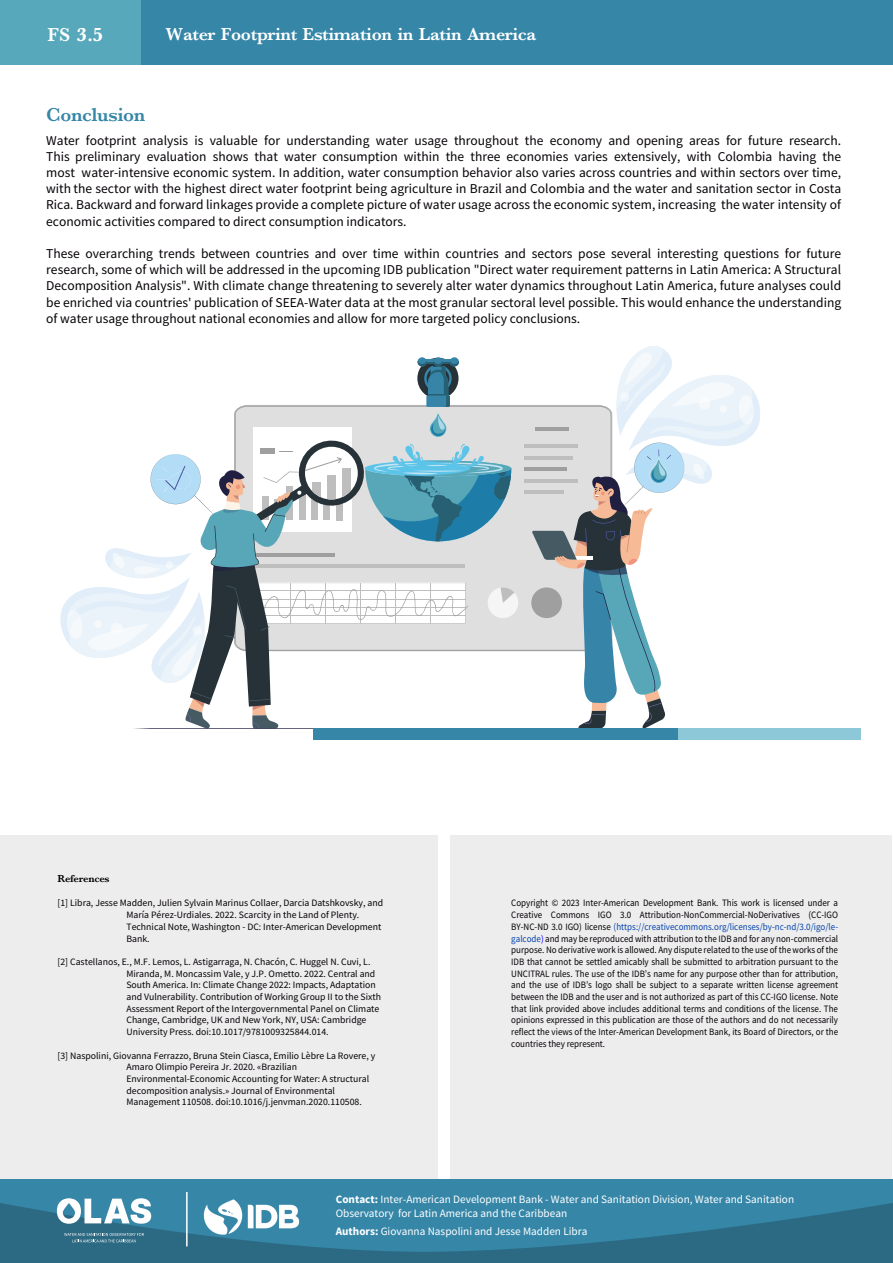
<style>
.page{position:relative;width:893px;height:1263px;background:#fff}
.page>*{position:absolute;margin:0;border:0;box-sizing:border-box;transform-origin:0 0}
.t1{font:600 19.5px "M Baskerville";letter-spacing:-.02em;color:#3686a8}
.t2{font:600 19.5px "M Baskerville";color:#fff}
.t3{font:600 18px "M Baskerville";letter-spacing:-.02em;color:#fff}
.t4{font:13.5px/16.2px "Source Sans Pro";color:#050006;text-align:justify}
.t5{font:11.25px/13.5px "Source Sans Pro";color:#fff}
.t6{font:600 10.5px "M Baskerville";letter-spacing:-.02em;color:#000}
.t7{font:9.75px/11.7px "Source Sans Pro";color:#050006;text-align:justify;scale:.92 1}
.t8{font:9.75px/11.7px "Source Sans Pro";color:#050006}
.s1{color:#0645ad}
.s2{color:#1200ff}
.s3{font-weight:700}
</style>
<div class="page">
<div style="left:450px;top:836px;width:442px;height:427px;background:#ededed"></div>
<div style="left:0;top:0;width:893px;height:64px;background:#3686a8"></div>
<div style="left:0;top:0;width:140px;height:64px;background:#56a8ba"></div>
<div style="left:0;top:835px;width:438px;height:428px;background:#ededed"></div>
<svg style="left:60px;top:346px;width:700px;height:383px"></svg>
<div style="left:313px;top:728px;width:365px;height:12px;background:#3686a8"></div>
<div style="left:678px;top:728px;width:183px;height:12px;background:#8dc8d9"></div>
<div style="left:0;top:1180px;width:893px;height:83px;background:#3686a8"></div>
<svg style="left:0;top:1203px;width:893px;height:60px;fill:#2c6a83"></svg>
<img style="left:192px;top:1199px;width:118px;height:56px">
<svg style="left:57px;top:1198px;width:94px;height:26px"></svg>
<svg style="left:64px;top:1233px;width:80px;height:9px"></svg>
<hr style="left:186px;top:1192px;width:2px;height:54px;background:#fff">
<h1 class="t2" style="left:48px;top:23px;width:57px">FS 3.5</h1>
<h2 class="t3" style="left:166px;top:23px;width:372px">Water Footprint Estimation in Latin America</h2>
<h1 class="t1" style="left:46px;top:103px;width:101px">Conclusion</h1>
<p class="t4" style="left:46px;top:132px;width:796px">Water footprint analysis is valuable for understanding water usage throughout the economy and opening areas for future research.<br>This preliminary evaluation shows that water consumption within the three economies varies extensively, with Colombia having the most water-intensive economic system. In addition, water consumption behavior also varies across countries and within sectors over time, with the sector with the highest direct water footprint being agriculture in Brazil and Colombia and the water and sanitation sector in Costa Rica. Backward and forward linkages provide a complete picture of water usage across the economic system, increasing the water intensity of economic activities compared to direct consumption indicators.</p>
<p class="t4" style="left:46px;top:245px;width:796px">These overarching trends between countries and over time within countries and sectors pose several interesting questions for future research, some of which will be addressed in the upcoming IDB publication "Direct water requirement patterns in Latin America: A Structural Decomposition Analysis". With climate change threatening to severely alter water dynamics throughout Latin America, future analyses could be enriched via countries' publication of SEEA-Water data at the most granular sectoral level possible. This would enhance the understanding of water usage throughout national economies and allow for more targeted policy conclusions.</p>
<p class="t6" style="left:57px;top:873px;width:54px">References</p>
<p class="t8" style="left:126px;top:897px;width:258px;text-indent:-69px">[1] Libra, Jesse Madden, Julien Sylvain Marinus Collaer, Darcia Datshkovsky, and María Pérez-Urdiales. 2022. Scarcity in the Land of Plenty.<br>Technical Note, Washington - DC: Inter-American Development Bank.</p>
<p class="t8" style="left:126px;top:956px;width:256px;text-indent:-69px">[2] Castellanos, E., M.F. Lemos, L. Astigarraga, N. Chacón, C. Huggel N. Cuvi, L.<br>Miranda, M. Moncassim Vale, y J.P. Ometto. 2022. Central and South America. In: Climate Change 2022: Impacts, Adaptation and Vulnerability. Contribution of Working Group II to the Sixth Assessment Report of the Intergovernmental Panel on Climate Change, Cambridge, UK and New York, NY, USA: Cambridge University Press. doi:10.1017/9781009325844.014.</p>
<p class="t8" style="left:126px;top:1049px;width:250px;text-indent:-69px">[3] Naspolini, Giovanna Ferrazzo, Bruna Stein Ciasca, Emilio Lèbre La Rovere, y Amaro Olimpio Pereira Jr. 2020. «Brazilian Environmental-Economic Accounting for Water: A structural decomposition analysis.» Journal of Environmental Management 110508. doi:10.1016/j.jenvman.2020.110508.</p>
<p class="t7" style="left:511px;top:897px;width:357px">Copyright © 2023 Inter-American Development Bank. This work is licensed under a Creative Commons IGO 3.0 Attribution-NonCommercial-NoDerivatives (CC-IGO BY-NC-ND 3.0 IGO) license <span class="s1">(https://creativecommons.org/licenses/by-nc-nd/3.0/igo/le&shy;galcode</span><span class="s2">)</span> and may be reproduced with attribution to the IDB and for any non-commercial purpose. No derivative work is allowed. Any dispute related to the use of the works of the IDB that cannot be settled amicably shall be submitted to arbitration pursuant to the UNCITRAL rules. The use of the IDBʼs name for any purpose other than for attribution, and the use of IDBʼs logo shall be subject to a separate written license agreement between the IDB and the user and is not authorized as part of this CC-IGO license. Note that link provided above includes additional terms and conditions of the license. The opinions expressed in this publication are those of the authors and do not necessarily reflect the views of the Inter-American Development Bank, its Board of Directors, or the countries they represent.</p>
<p class="t5" style="left:336px;top:1192px;width:460px"><span class="s3">Contact:</span> Inter-American Development Bank - Water and Sanitation Division, Water and Sanitation<br>Observatory for Latin America and the Caribbean</p>
<p class="t5" style="left:336px;top:1224px;width:253px"><span class="s3">Authors:</span> Giovanna Naspolini and Jesse Madden Libra</p>
<p class="t5" style="left:337px;top:1197px;width:331px">Water and Sanitation Observatory for Latin America and the Caribbean</p>
</div>
